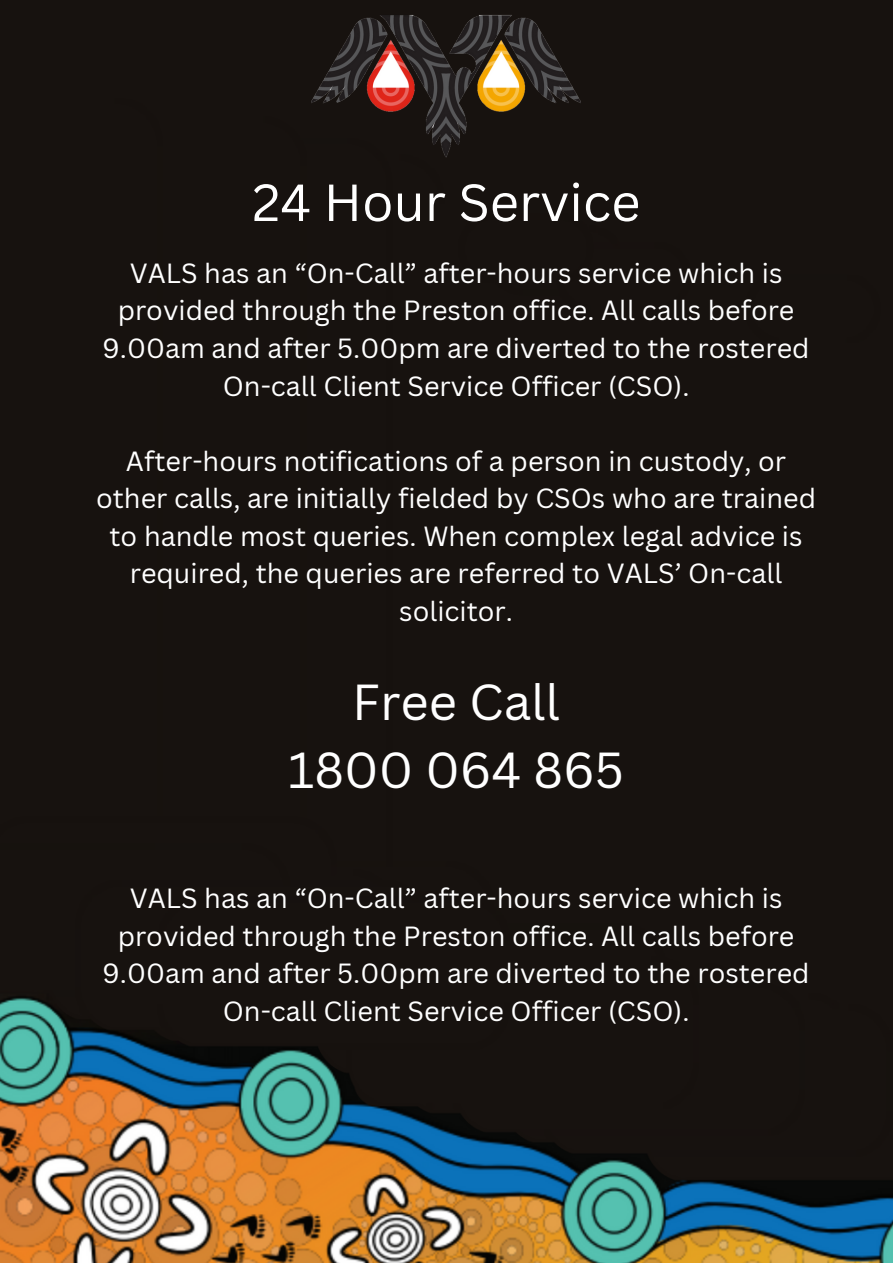
<style>
.page{position:relative;width:893px;height:1264px;background:#fff}
.page>*{position:absolute;margin:0;border:0;box-sizing:border-box;transform-origin:0 0}
.t1{font:51px "Canva Sans";color:#fff}
.t2{font:49.2px/68.7px "Canva Sans";color:#fff;text-align:center}
.t3{font:27px/37.5px "Canva Sans";color:#fff;text-align:center}
</style>
<div class="page">
<img style="left:0;top:0;width:892px;height:1262px">
<img style="left:312px;top:0;width:268px;height:165px">
<h1 class="t1" style="left:252px;top:166px;width:389px">24 Hour Service</h1>
<p class="t3" style="left:103px;top:254px;width:708px">VALS has an “On-Call” after-hours service which is provided through the Preston office. All calls before 9.00am and after 5.00pm are diverted to the rostered On-call Client Service Officer (CSO).</p>
<p class="t3" style="left:96px;top:441px;width:721px">After-hours notifications of a person in custody, or other calls, are initially fielded by CSOs who are trained to handle most queries. When complex legal advice is required, the queries are referred to VALS’ On-call solicitor.</p>
<h2 class="t2" style="left:288px;top:666px;width:337px">Free Call<br>1800 064 865</h2>
<p class="t3" style="left:103px;top:879px;width:708px">VALS has an “On-Call” after-hours service which is provided through the Preston office. All calls before 9.00am and after 5.00pm are diverted to the rostered On-call Client Service Officer (CSO).</p>
</div>
